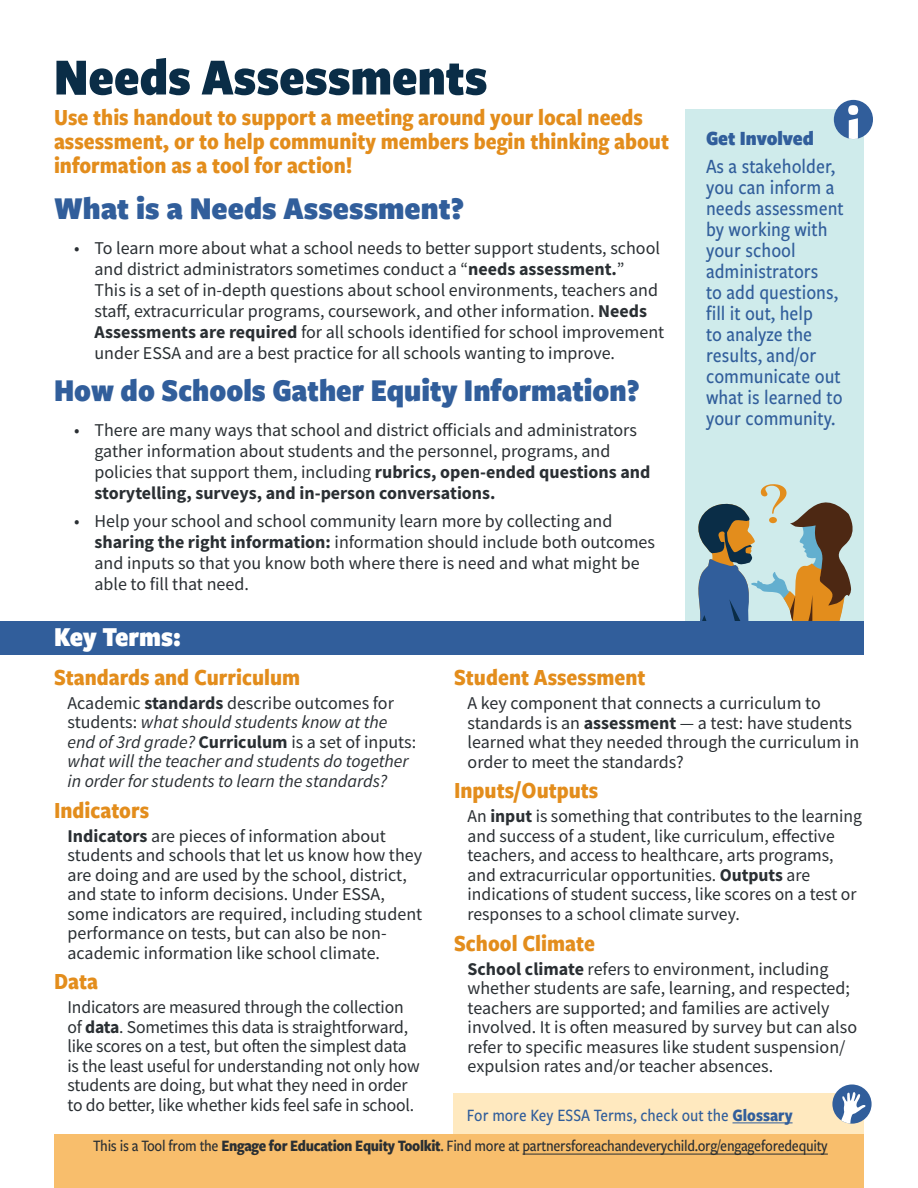
<style>
.page{position:relative;width:918px;height:1188px;background:#fff}
.page>*{position:absolute;margin:0;border:0;box-sizing:border-box;transform-origin:0 0}
.Header_1{font:900 54px "Freight Sans Cnd Pro";color:#0a2d47}
.Header_2{font:900 33px "Freight Sans Cnd Pro";color:#315e9b}
.Header_2-2{font:900 33px "Freight Sans Cnd Pro";color:#315e9b;scale:1.04 1}
.Header_2-3{font:900 28.5px "Freight Sans Cnd Pro";letter-spacing:-.005em;color:#fff}
.Header_3{font:700 24px/24px "Freight Sans Cnd Pro";color:#e38d1c}
.Header_2-4{font:700 24px "Freight Sans Cnd Pro";color:#e38d1c}
.Text_Box_Para_1{font:500 21px/21px "Freight Sans Cnd Pro";color:#315e9b}
.Text_Box_Header_1{font:900 21px "Freight Sans Cnd Pro";color:#315e9b}
.Bullets_1{font:18px/19.5px "Source Sans Pro";color:#2a2f33}
.Bullets_1-2{font:italic 18px/19.5px "Source Sans Pro";color:#2a2f33}
.Text_Box_Para_1-2{font:500 18px "Freight Sans Cnd Pro";color:#315e9b}
.t1{font:500 16.5px "Freight Sans Cnd Pro";letter-spacing:-.02em;color:#2a2f33}
.s1{font-weight:700}
.s2{font-style:normal}
.s3{font-weight:700;font-style:normal}
</style>
<div class="page">
<div style="left:54px;top:1134px;width:810px;height:54px;background:#f8be6c"></div>
<div style="left:686px;top:109px;width:178px;height:516px;background:#cfebeb"></div>
<svg style="left:698px;top:484px;width:155px;height:137px"></svg>
<div style="left:834px;top:100px;width:39px;height:39px;background:#315e9b;border-radius:50%"></div>
<svg style="left:848px;top:105px;width:10px;height:34px"></svg>
<div style="left:0;top:621px;width:864px;height:34px;background:#315e9b"></div>
<div style="left:453px;top:1094px;width:411px;height:40px;background:#ffe9bf"></div>
<hr style="left:733px;top:1123px;width:60px;height:1px;background:#315e9b">
<div style="left:832px;top:1084px;width:40px;height:40px;background:#315e9b;border-radius:50%"></div>
<svg style="left:841px;top:1092px;width:25px;height:32px"></svg>
<hr style="left:523px;top:1154px;width:305px;height:1px;background:#2a2f33">
<p class="Header_1" style="left:54px;top:39px;width:435px">Needs Assessments</p>
<p class="Header_3" style="left:54px;top:104px;width:617px">Use this handout to support a meeting around your local needs assessment, or to help community members begin thinking about information as a tool for action!</p>
<p class="Header_2-2" style="left:54px;top:185px;width:396px">What is a Needs Assessment?</p>
<p class="Bullets_1" style="left:94px;top:237px;width:571px;line-height:21px;text-indent:-20px">• To learn more about what a school needs to better support students, school and district administrators sometimes conduct a “<span class="s1">needs assessment.</span>”<br>This is a set of in-depth questions about school environments, teachers and staff, extracurricular programs, coursework, and other information. <span class="s1">Needs Assessments are required</span> for all schools identified for school improvement under ESSA and are a best practice for all schools wanting to improve.</p>
<p class="Header_2" style="left:54px;top:367px;width:587px">How do Schools Gather Equity Information?</p>
<p class="Bullets_1" style="left:94px;top:419px;width:558px;line-height:21px;text-indent:-20px">• There are many ways that school and district officials and administrators gather information about students and the personnel, programs, and policies that support them, including <span class="s1">rubrics, open-ended questions and storytelling, surveys, and in-person conversations.</span></p>
<p class="Bullets_1" style="left:94px;top:510px;width:562px;line-height:21px;text-indent:-20px">• Help your school and school community learn more by collecting and <span class="s1">sharing the right information:</span> information should include both outcomes and inputs so that you know both where there is need and what might be able to fill that need.</p>
<p class="Header_2-3" style="left:54px;top:617px;width:129px">Key Terms:</p>
<p class="Header_2-4" style="left:54px;top:661px;width:248px">Standards and Curriculum</p>
<p class="Bullets_1-2" style="left:68px;top:693px;width:350px"><span class="s2">Academic</span> <span class="s3">standards</span> <span class="s2">describe outcomes for students:</span> what should students know at the end of 3rd grade? <span class="s3">Curriculum</span> <span class="s2">is a set of inputs: </span>what will the teacher and students do together in order for students to learn the standards?</p>
<p class="Header_2-4" style="left:54px;top:793px;width:97px">Indicators</p>
<p class="Bullets_1" style="left:68px;top:826px;width:356px"><span class="s1">Indicators</span> are pieces of information about students and schools that let us know how they are doing and are used by the school, district, and state to inform decisions. Under ESSA, some indicators are required, including student performance on tests, but can also be non&shy;academic information like school climate.</p>
<p class="Header_2-4" style="left:54px;top:965px;width:45px">Data</p>
<p class="Bullets_1" style="left:67px;top:998px;width:354px">Indicators are measured through the collection of <span class="s1">data</span>. Sometimes this data is straightforward, like scores on a test, but often the simplest data is the least useful for understanding not only how students are doing, but what they need in order to do better, like whether kids feel safe in school.</p>
<p class="Text_Box_Header_1" style="left:706px;top:123px;width:109px">Get Involved</p>
<p class="Text_Box_Para_1" style="left:706px;top:154px;width:139px">As a stakeholder, you can inform a needs assessment by working with your school administrators<br>to add questions, fill it out, help<br>to analyze the results, and/or communicate out what is learned to your community.</p>
<p class="Header_2-4" style="left:454px;top:661px;width:193px">Student Assessment</p>
<p class="Bullets_1" style="left:468px;top:693px;width:393px">A key component that connects a curriculum to standards is an <span class="s1">assessment</span> — a test: have students learned what they needed through the curriculum in order to meet the standards?</p>
<p class="Header_2-4" style="left:454px;top:774px;width:146px">Inputs/Outputs</p>
<p class="Bullets_1" style="left:468px;top:807px;width:396px">An <span class="s1">input</span> is something that contributes to the learning and success of a student, like curriculum, effective teachers, and access to healthcare, arts programs, and extracurricular opportunities. <span class="s1">Outputs</span> are indications of student success, like scores on a test or responses to a school climate survey.</p>
<p class="Header_2-4" style="left:454px;top:926px;width:142px">School Climate</p>
<p class="Bullets_1" style="left:468px;top:959px;width:391px"><span class="s1">School climate</span> refers to environment, including whether students are safe, learning, and respected; teachers are supported; and families are actively involved. It is often measured by survey but can also refer to specific measures like student suspension/ expulsion rates and/or teacher absences.</p>
<p class="Text_Box_Para_1-2" style="left:467px;top:1103px;width:327px">For more Key ESSA Terms, check out the <span class="s1">Glossary</span></p>
<p class="t1" style="left:93px;top:1134px;width:736px">This is a Tool from the <span class="s1">Engage for Education Equity Toolkit</span>. Find more at partnersforeachandeverychild.org/engageforedequity</p>
</div>
